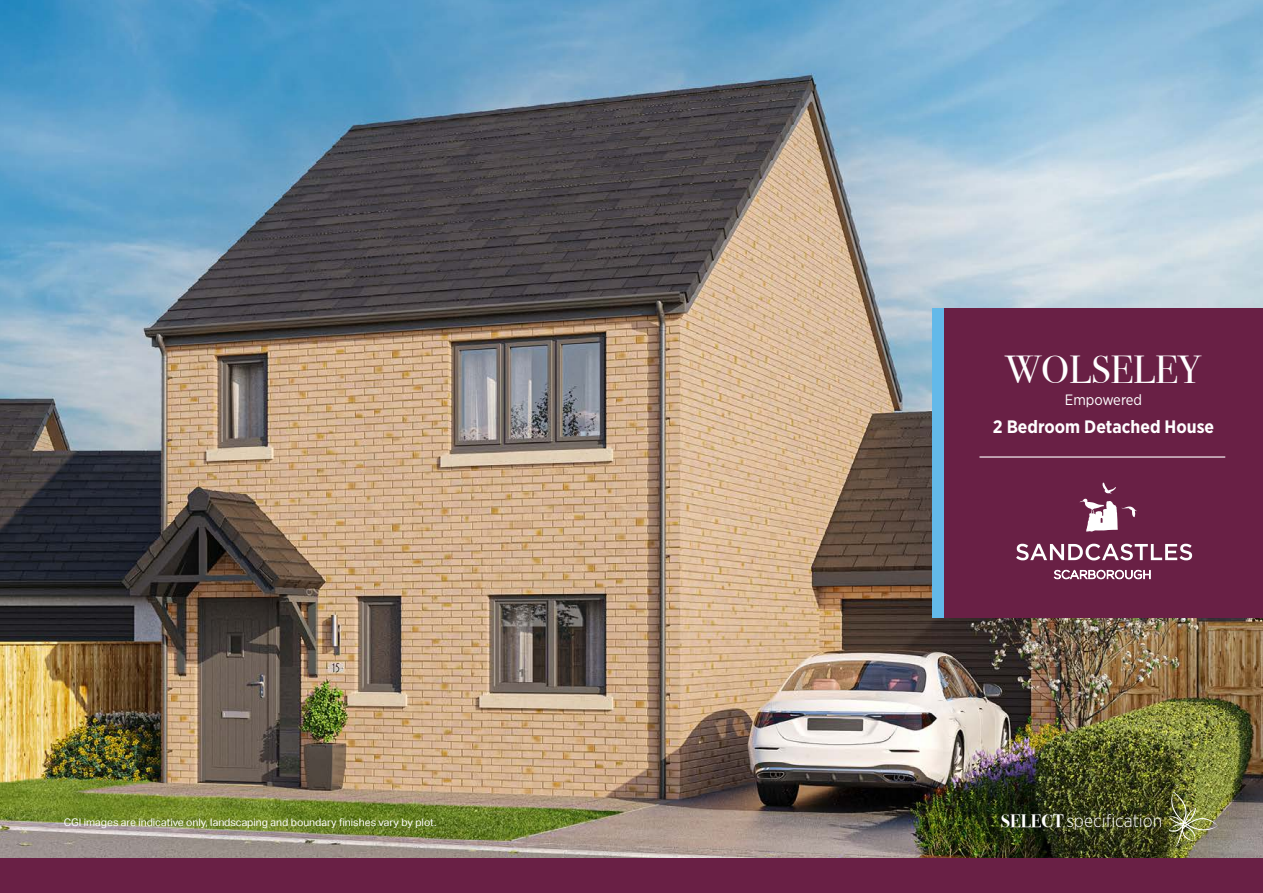
<style>
.page{position:relative;width:1263px;height:893px;background:#fff}
.page>*{position:absolute;margin:0;border:0;box-sizing:border-box;transform-origin:0 0}
.t1{font:39px "Bodoni Svty Two ITCTT";color:#fff}
.t2{font:700 18px "Gotham Narrow";color:#fff}
.t3{font:300 18px "Gotham Narrow";color:#fff}
.t4{font:15px "Gotham Narrow";color:#fff}
.t5{font:10.5px "Aktiv Grotesk";color:#fff}
.s1{font-family:"Bodoni Svty Two ITCTT";font-weight:700}
</style>
<div class="page">
<img style="left:0;top:0;width:1263px;height:859px">
<div style="left:0;top:859px;width:1263px;height:34px;background:#692045"></div>
<div style="left:944px;top:308px;width:319px;height:309px;background:#692045"></div>
<div style="left:933px;top:308px;width:11px;height:309px;background:#63b9e9"></div>
<svg style="left:1054px;top:570px;width:96px;height:9px"></svg>
<svg style="left:1016px;top:544px;width:176px;height:16px"></svg>
<svg style="left:1079px;top:483px;width:58px;height:49px"></svg>
<hr style="left:979px;top:456px;width:246px;height:2px;background:#fff">
<img style="left:1168px;top:792px;width:49px;height:57px">
<p class="t1" style="left:1005px;top:337px;width:198px">WOLSELEY</p>
<p class="t4" style="left:1065px;top:390px;width:79px">Empowered</p>
<p class="t2" style="left:993px;top:415px;width:223px">2 Bedroom Detached House</p>
<p class="t5" style="left:64px;top:816px;width:374px">CGI images are indicative only, landscaping and boundary finishes vary by plot.</p>
<p class="t3" style="left:1001px;top:810px;width:163px"><span class="s1">SELECT</span> specification</p>
</div>
